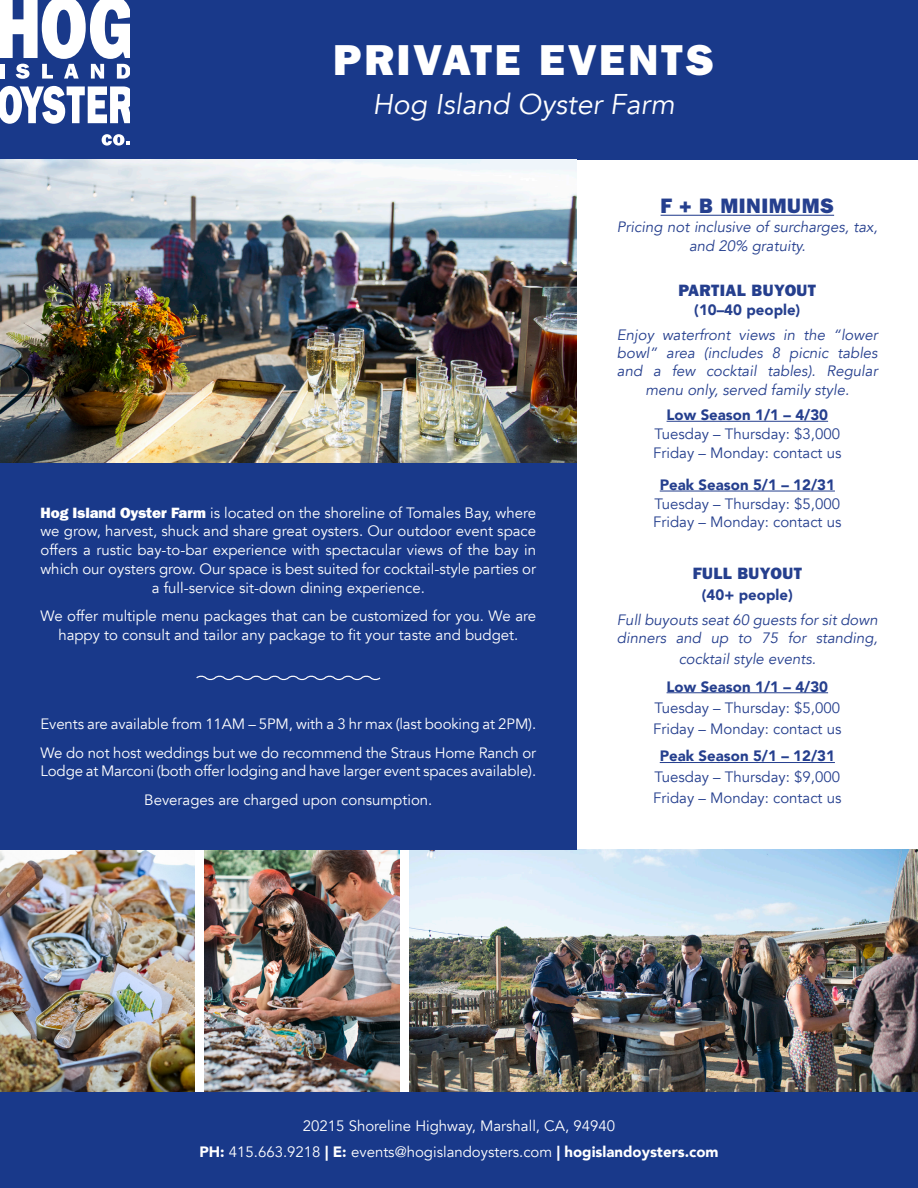
<style>
.page{position:relative;width:918px;height:1188px;background:#fff}
.page>*{position:absolute;margin:0;border:0;box-sizing:border-box;transform-origin:0 0}
.t1{font:800 43.5px "Franklin Gothic LT Pro";letter-spacing:.06em;color:#fff}
.t2{font:italic 28.5px "Avenir";color:#fff}
.t3{font:800 21px "Franklin Gothic LT Pro";letter-spacing:.025em;color:#253f8e}
.t4{font:800 16.5px "Franklin Gothic LT Pro";letter-spacing:.025em;color:#253f8e}
.t5{font:15px/18.8px "Avenir";color:#fff;text-align:center}
.t6{font:italic 15px/18.3px "Avenir";color:#253f8e;text-align:center}
.t7{font:15px "Avenir";color:#253f8e}
.t8{font:900 15px "Avenir";color:#253f8e}
.s1{font-family:"Franklin Gothic LT Pro";font-weight:800}
.s2{font-weight:900}
</style>
<div class="page">
<img style="left:409px;top:850px;width:509px;height:243px">
<img style="left:205px;top:850px;width:194px;height:243px">
<img style="left:0;top:850px;width:194px;height:243px">
<div style="left:0;top:0;width:918px;height:160px;background:#19398a"></div>
<svg style="left:0;top:86px;width:129px;height:38px"></svg>
<svg style="left:0;top:0;width:129px;height:79px"></svg>
<svg style="left:102px;top:134px;width:27px;height:12px"></svg>
<div style="left:0;top:1093px;width:918px;height:95px;background:#19398a"></div>
<div style="left:0;top:462px;width:577px;height:388px;background:#19398a"></div>
<img style="left:0;top:160px;width:577px;height:302px">
<svg style="left:196px;top:675px;width:185px;height:6px"></svg>
<hr style="left:661px;top:215px;width:173px;height:1px;background:#253f8e">
<hr style="left:667px;top:421px;width:161px;height:1px;background:#253f8e">
<hr style="left:660px;top:491px;width:175px;height:1px;background:#253f8e">
<hr style="left:667px;top:692px;width:161px;height:1px;background:#253f8e">
<hr style="left:660px;top:762px;width:175px;height:1px;background:#253f8e">
<p class="t1" style="left:333px;top:35px;width:383px">PRIVATE EVENTS</p>
<p class="t2" style="left:372px;top:88px;width:304px">Hog Island Oyster Farm</p>
<p class="t5" style="left:40px;top:503px;width:497px"><span class="s1">Hog Island Oyster Farm</span> is located on the shoreline of Tomales Bay, where we grow, harvest, shuck and share great oysters. Our outdoor event space offers a rustic bay-to-bar experience with spectacular views of the bay in which our oysters grow. Our space is best suited for cocktail-style parties or a full-service sit-down dining experience.</p>
<p class="t5" style="left:40px;top:607px;width:497px">We offer multiple menu packages that can be customized for you. We are happy to consult and tailor any package to fit your taste and budget.</p>
<p class="t5" style="left:40px;top:715px;width:497px">Events are available from 11AM – 5PM, with a 3 hr max (last booking at 2PM).</p>
<p class="t5" style="left:40px;top:743px;width:497px;text-align:left">We do not host weddings but we do recommend the Straus Home Ranch or<br>Lodge at Marconi (both offer lodging and have larger event spaces available).</p>
<p class="t5" style="left:144px;top:791px;width:290px">Beverages are charged upon consumption.</p>
<p class="t3" style="left:661px;top:194px;width:175px">F + B MINIMUMS</p>
<p class="t6" style="left:617px;top:218px;width:262px;line-height:18.8px">Pricing not inclusive of surcharges, tax, and 20% gratuity.</p>
<p class="t4" style="left:678px;top:281px;width:139px">PARTIAL BUYOUT</p>
<p class="t8" style="left:694px;top:297px;width:108px">(10–40 people)</p>
<p class="t6" style="left:617px;top:326px;width:262px">Enjoy waterfront views in the “lower bowl” area (includes 8 picnic tables and a few cocktail tables). Regular menu only, served family style.</p>
<p class="t8" style="left:667px;top:402px;width:163px">Low Season 1/1 – 4/30</p>
<p class="t7" style="left:655px;top:425px;width:187px">Tuesday – Thursday: $3,000</p>
<p class="t7" style="left:653px;top:444px;width:190px">Friday – Monday: contact us</p>
<p class="t8" style="left:660px;top:472px;width:177px">Peak Season 5/1 – 12/31</p>
<p class="t7" style="left:655px;top:495px;width:187px">Tuesday – Thursday: $5,000</p>
<p class="t7" style="left:653px;top:513px;width:190px">Friday – Monday: contact us</p>
<p class="t4" style="left:693px;top:564px;width:111px">FULL BUYOUT</p>
<p class="t8" style="left:702px;top:582px;width:92px">(40+ people)</p>
<p class="t6" style="left:617px;top:611px;width:262px;text-align:left">Full buyouts seat 60 guests for sit down dinners and up to 75 for standing,</p>
<p class="t6" style="left:679px;top:650px;width:139px">cocktail style events.</p>
<p class="t8" style="left:667px;top:674px;width:163px">Low Season 1/1 – 4/30</p>
<p class="t7" style="left:655px;top:699px;width:187px">Tuesday – Thursday: $5,000</p>
<p class="t7" style="left:653px;top:720px;width:190px">Friday – Monday: contact us</p>
<p class="t8" style="left:660px;top:743px;width:177px">Peak Season 5/1 – 12/31</p>
<p class="t7" style="left:655px;top:768px;width:187px">Tuesday – Thursday: $9,000</p>
<p class="t7" style="left:653px;top:789px;width:190px">Friday – Monday: contact us</p>
<p class="t5" style="left:303px;top:1117px;width:314px">20215 Shoreline Highway, Marshall, CA, 94940</p>
<p class="t5" style="left:199px;top:1143px;width:521px"><span class="s2">PH:</span> 415.663.9218 <span class="s2">| E:</span> events@hogislandoysters.com <span class="s2">| hogislandoysters.com</span></p>
</div>
